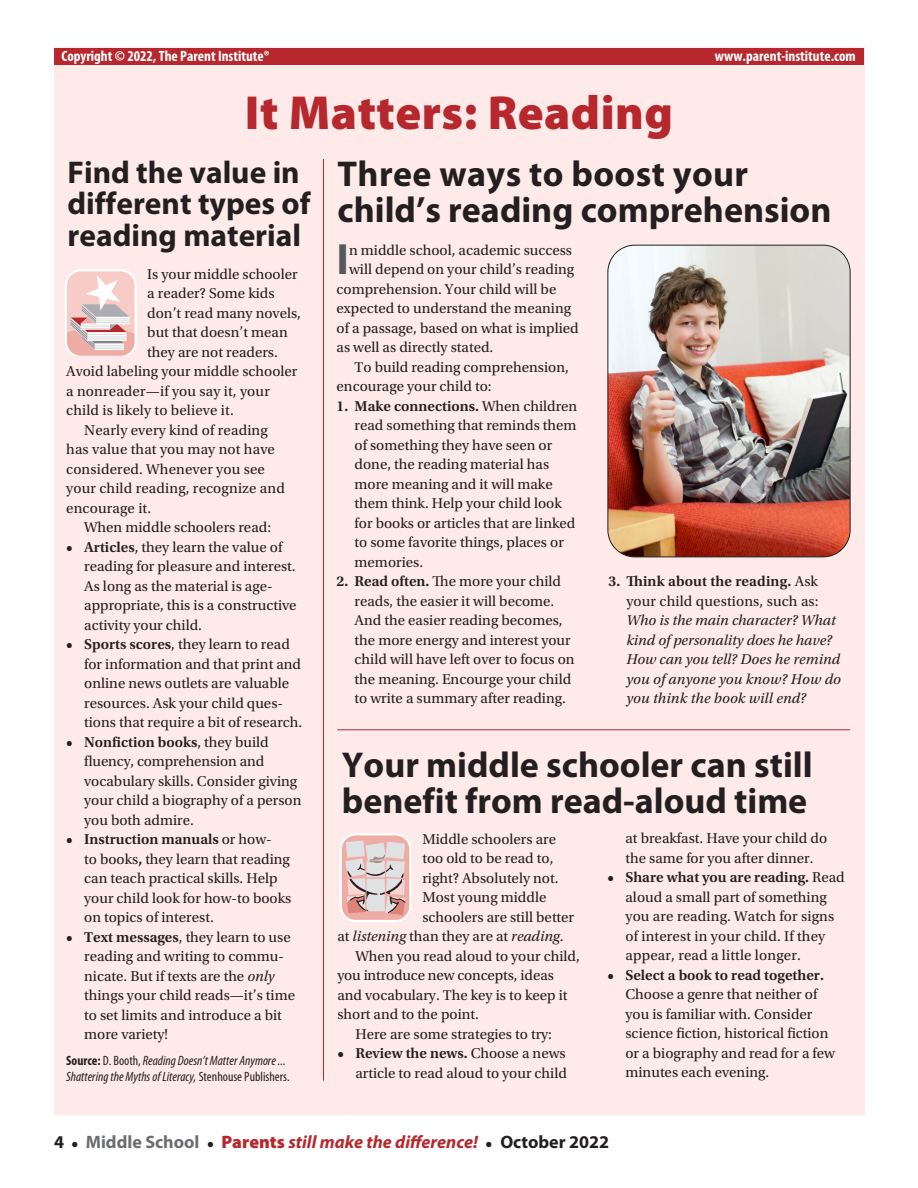
<style>
.page{position:relative;width:918px;height:1188px;background:#fff}
.page>*{position:absolute;margin:0;border:0;box-sizing:border-box;transform-origin:0 0}
.t1{font:900 48px "Myriad Pro";letter-spacing:.01em;color:#b6282d}
.t2{font:700 43.95px "Myriad Pro";color:#57585a}
.t3{font:700 36px/36px "Myriad Pro";color:#231f20}
.t4{font:700 31.5px/31.5px "Myriad Pro";color:#231f20}
.t5{font:italic 700 18px "Myriad Pro";color:#b6282d}
.t6{font:15px/19.5px "Utopia Std";color:#231f20}
.t7{font:italic 15px/19.5px "Utopia Std";color:#231f20}
.t8{font:700 condensed 15px "Myriad Pro";color:#fff}
.t9{font:600 15px "Utopia Std";color:#231f20}
.t10{font:italic condensed 13.5px/16.5px "Myriad Pro";color:#231f20}
.s1{font-weight:600}
.s2{font-style:italic}
.s3{font-weight:700;font-style:normal}
.s4{font-style:normal}
.s5{font-style:normal;color:#231f20}
.s6{font-family:"Utopia Std";font-style:normal;font-size:15px;color:#231f20}
.s7{font-style:normal;color:#6c6d70}
.s8{font-weight:900;font-style:normal}
</style>
<div class="page">
<div style="left:54px;top:48px;width:810px;height:1067px;background:#feeae8"></div>
<hr style="left:337px;top:729px;width:513px;height:1px;background:#b6282d">
<hr style="left:323px;top:159px;width:1px;height:922px;background:#b6282d">
<svg style="left:65px;top:269px;width:72px;height:86px;background:#eaccca"></svg>
<svg style="left:340px;top:833px;width:72px;height:89px;background:#e0c4c1"></svg>
<div style="left:54px;top:49px;width:810px;height:16px;background:#b6282d"></div>
<img style="left:608px;top:245px;width:242px;height:312px">
<div style="left:608px;top:245px;width:242px;height:312px;border:1px solid #231f20;border-radius:27px"></div>
<p class="t8" style="left:62px;top:46px;width:210px">Copyright © 2022, The Parent Institute®</p>
<p class="t8" style="left:715px;top:46px;width:142px">www.parent-institute.com</p>
<h1 class="t1" style="left:245px;top:81px;width:430px">It Matters: Reading</h1>
<h3 class="t3" style="left:338px;top:155px;width:495px">Three ways to boost your child’s reading comprehension</h3>
<h2 class="t2" style="left:337px;top:231px;width:14px">I</h2>
<p class="t6" style="left:349px;top:241px;width:225px">n middle school, academic success</p>
<h3 class="t4" style="left:68px;top:155px;width:244px">Find the value in different types of reading material</h3>
<p class="t6" style="left:349px;top:260px;width:227px">will depend on your child’s reading</p>
<p class="t6" style="left:337px;top:280px;width:221px">comprehension. Your child will be</p>
<p class="t6" style="left:337px;top:299px;width:236px">expected to understand the meaning</p>
<p class="t6" style="left:337px;top:319px;width:244px">of a passage, based on what is implied</p>
<p class="t6" style="left:337px;top:338px;width:158px">as well as directly stated.</p>
<p class="t6" style="left:355px;top:358px;width:216px">To build reading comprehension,</p>
<p class="t6" style="left:337px;top:377px;width:157px">encourage your child to:</p>
<p class="t6" style="left:355px;top:397px;width:224px;text-indent:-18px"><span class="s1">1. Make connections.</span> When children read something that reminds them of something they have seen or done, the reading material has more meaning and it will make them think. Help your child look for books or articles that are linked to some favorite things, places or memories.</p>
<p class="t6" style="left:355px;top:572px;width:221px;text-indent:-18px"><span class="s1">2. Read often.</span> The more your child reads, the easier it will become.<br>And the easier reading becomes, the more energy and interest your child will have left over to focus on the meaning. Encourge your child to write a summary after reading.</p>
<p class="t6" style="left:608px;top:572px;width:212px;text-align:right"><span class="s1">3. Think about the reading.</span> Ask your child questions, such as:</p>
<p class="t6" style="left:147px;top:264px;width:152px">Is your middle schooler</p>
<p class="t6" style="left:147px;top:284px;width:129px">a reader? Some kids</p>
<p class="t6" style="left:147px;top:303px;width:155px">don’t read many novels,</p>
<p class="t6" style="left:147px;top:323px;width:142px">but that doesn’t mean</p>
<p class="t6" style="left:147px;top:342px;width:132px">they are not readers.</p>
<p class="t6" style="left:66px;top:362px;width:233px">Avoid labeling your middle schooler</p>
<p class="t6" style="left:66px;top:381px;width:205px">a nonreader—if you say it, your</p>
<p class="t6" style="left:66px;top:401px;width:169px">child is likely to believe it.</p>
<p class="t6" style="left:84px;top:420px;width:185px">Nearly every kind of reading</p>
<p class="t6" style="left:66px;top:440px;width:210px">has value that you may not have</p>
<p class="t6" style="left:66px;top:459px;width:200px">considered. Whenever you see</p>
<p class="t6" style="left:66px;top:479px;width:220px">your child reading, recognize and</p>
<p class="t6" style="left:66px;top:498px;width:86px">encourage it.</p>
<p class="t6" style="left:84px;top:518px;width:188px">When middle schoolers read:</p>
<p class="t6" style="left:84px;top:537px;width:214px;text-indent:-18px"><span class="s1">• Articles</span>, they learn the value of reading for pleasure and interest.<br>As long as the material is age&shy;appropriate, this is a constructive activity your child.</p>
<p class="t6" style="left:84px;top:635px;width:220px;text-indent:-18px"><span class="s1">• Sports scores</span>, they learn to read for information and that print and online news outlets are valuable resources. Ask your child ques&shy;tions that require a bit of research.</p>
<p class="t6" style="left:84px;top:732px;width:219px;text-indent:-18px"><span class="s1">• Nonfiction books</span>, they build fluency, comprehension and vocabulary skills. Consider giving your child a biography of a person you both admire.</p>
<p class="t6" style="left:84px;top:830px;width:209px;text-indent:-18px"><span class="s1">• Instruction manuals</span> or how-<br>to books<span class="s1">,</span> they learn that reading can teach practical skills. Help your child look for how-to books on topics of interest.</p>
<p class="t6" style="left:84px;top:927px;width:212px;text-indent:-18px"><span class="s1">• Text messages</span>, they learn to use reading and writing to commu&shy;nicate. But if texts are the <span class="s2">only </span>things your child reads—it’s time to set limits and introduce a bit more variety!</p>
<p class="t10" style="left:66px;top:1052px;width:225px"><span class="s3">Source:</span> <span class="s4">D. Booth,</span> Reading Doesn’t Matter Anymore ...<br>Shattering the Myths of Literacy, <span class="s4">Stenhouse Publishers.</span></p>
<p class="t7" style="left:626px;top:611px;width:216px">Who is the main character? What kind of personality does he have?<br>How can you tell? Does he remind you of anyone you know? How do you think the book will end?</p>
<h3 class="t3" style="left:342px;top:745px;width:472px">Your middle schooler can still benefit from read-aloud time</h3>
<p class="t6" style="left:422px;top:829px;width:135px">Middle schoolers are</p>
<p class="t6" style="left:422px;top:849px;width:133px">too old to be read to,</p>
<p class="t6" style="left:422px;top:868px;width:138px">right? Absolutely not.</p>
<p class="t6" style="left:422px;top:888px;width:126px">Most young middle</p>
<p class="t6" style="left:422px;top:907px;width:153px">schoolers are still better</p>
<p class="t6" style="left:337px;top:927px;width:228px">at <span class="s2">listening</span> than they are at <span class="s2">reading</span>.</p>
<p class="t6" style="left:355px;top:946px;width:226px">When you read aloud to your child,</p>
<p class="t6" style="left:337px;top:966px;width:218px">you introduce new concepts, ideas</p>
<p class="t6" style="left:337px;top:985px;width:232px">and vocabulary. The key is to keep it</p>
<p class="t6" style="left:337px;top:1005px;width:143px">short and to the point.</p>
<p class="t6" style="left:355px;top:1024px;width:198px">Here are some strategies to try:</p>
<p class="t6" style="left:337px;top:1044px;width:231px;text-align:right"><span class="s1">• Review the news.</span> Choose a news article to read aloud to your child</p>
<p class="t6" style="left:625px;top:829px;width:203px">at breakfast. Have your child do the same for you after dinner.</p>
<p class="t6" style="left:626px;top:868px;width:221px;text-indent:-18px"><span class="s1">• Share what you are reading.</span> Read aloud a small part of something you are reading. Watch for signs of interest in your child. If they appear, read a little longer.</p>
<p class="t9" style="left:608px;top:966px;width:218px">• Select a book to read together.</p>
<p class="t6" style="left:626px;top:985px;width:211px">Choose a genre that neither of you is familiar with. Consider science fiction, historical fiction or a biography and read for a few minutes each evening.</p>
<p class="t5" style="left:54px;top:1130px;width:557px"><span class="s5">4</span> <span class="s6">•</span> <span class="s7">Middle School</span> <span class="s6">•</span> <span class="s8">Parents</span> still make the difference! <span class="s6">•</span> <span class="s5">October 2022</span></p>
</div>
